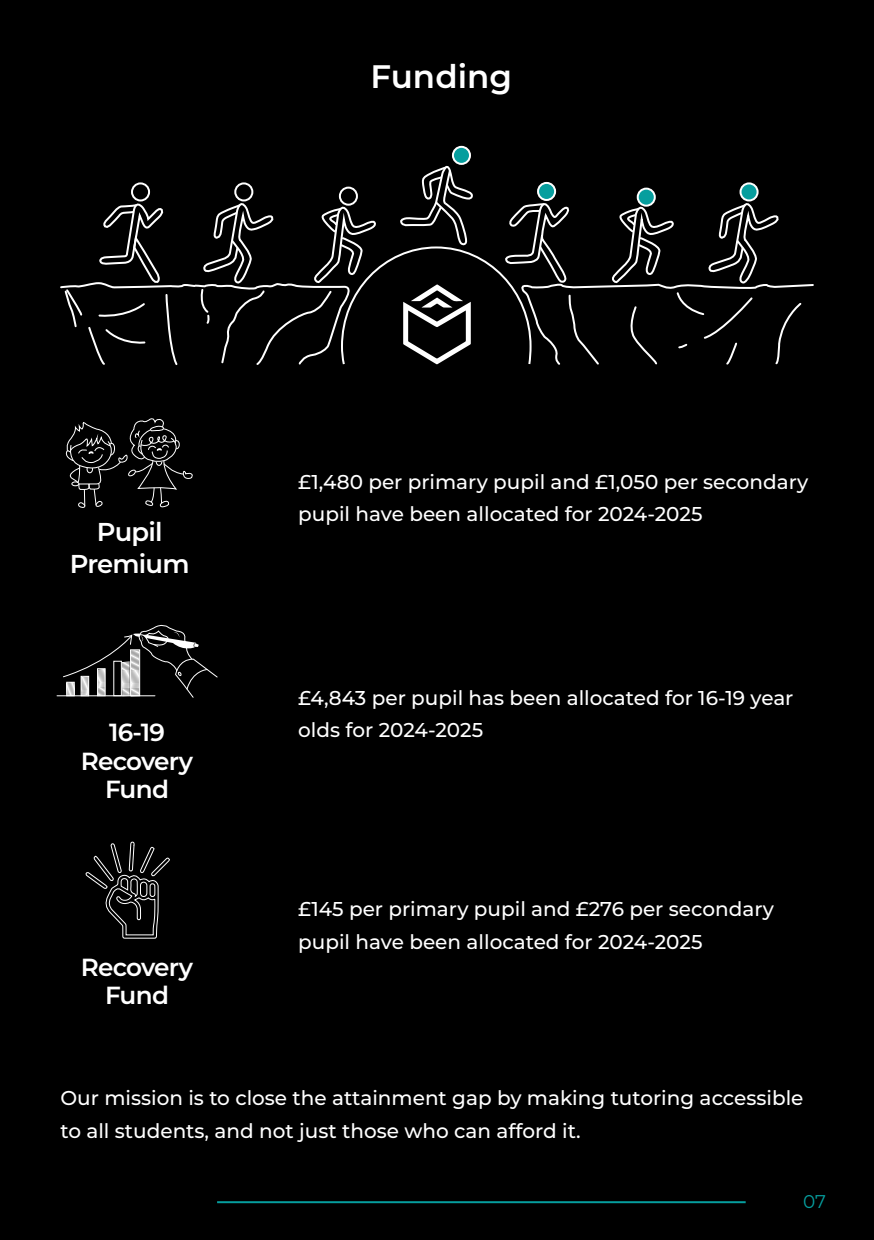
<style>
.page{position:relative;width:874px;height:1240px;background:#000}
.page>*{position:absolute;margin:0;border:0;box-sizing:border-box;transform-origin:0 0}
.t1{font:600 32.5px "Montserrat";color:#fff}
.t2{font:600 25.85px/32.4px "Montserrat";letter-spacing:-.03em;color:#fff;text-align:center}
.t3{font:600 24.75px/28.8px "Montserrat";letter-spacing:-.03em;color:#fff;text-align:center}
.t4{font:500 20px/32.5px "Montserrat";color:#fff}
.t5{font:18.45px "Montserrat";color:#069e9e}
</style>
<div class="page">
<svg style="left:60px;top:145px;width:754px;height:220px"></svg>
<svg style="left:65px;top:418px;width:128px;height:90px"></svg>
<hr style="left:57px;top:695px;width:98px;height:1px;background:#fff">
<svg style="left:62px;top:624px;width:156px;height:74px"></svg>
<hr style="left:217px;top:1201px;width:529px;height:2px;background:#069e9e">
<svg style="left:85px;top:841px;width:85px;height:98px"></svg>
<h1 class="t1" style="left:371px;top:53px;width:143px">Funding</h1>
<p class="t2" style="left:70px;top:514px;width:121px">Pupil<br>Premium</p>
<p class="t4" style="left:298px;top:464px;width:512px">£1,480 per primary pupil and £1,050 per secondary pupil have been allocated for 2024-2025</p>
<p class="t4" style="left:298px;top:681px;width:497px">£4,843 per pupil has been allocated for 16-19 year</p>
<p class="t3" style="left:109px;top:717px;width:58px">16-19</p>
<p class="t4" style="left:298px;top:713px;width:186px">olds for 2024-2025</p>
<p class="t3" style="left:81px;top:745px;width:114px">Recovery<br>Fund</p>
<p class="t3" style="left:81px;top:951px;width:114px">Recovery<br>Fund</p>
<p class="t4" style="left:298px;top:892px;width:477px">£145 per primary pupil and £276 per secondary pupil have been allocated for 2024-2025</p>
<p class="t4" style="left:60px;top:1081px;width:745px">Our mission is to close the attainment gap by making tutoring accessible to all students, and not just those who can afford it.</p>
<p class="t5" style="left:803px;top:1189px;width:24px">07</p>
</div>
